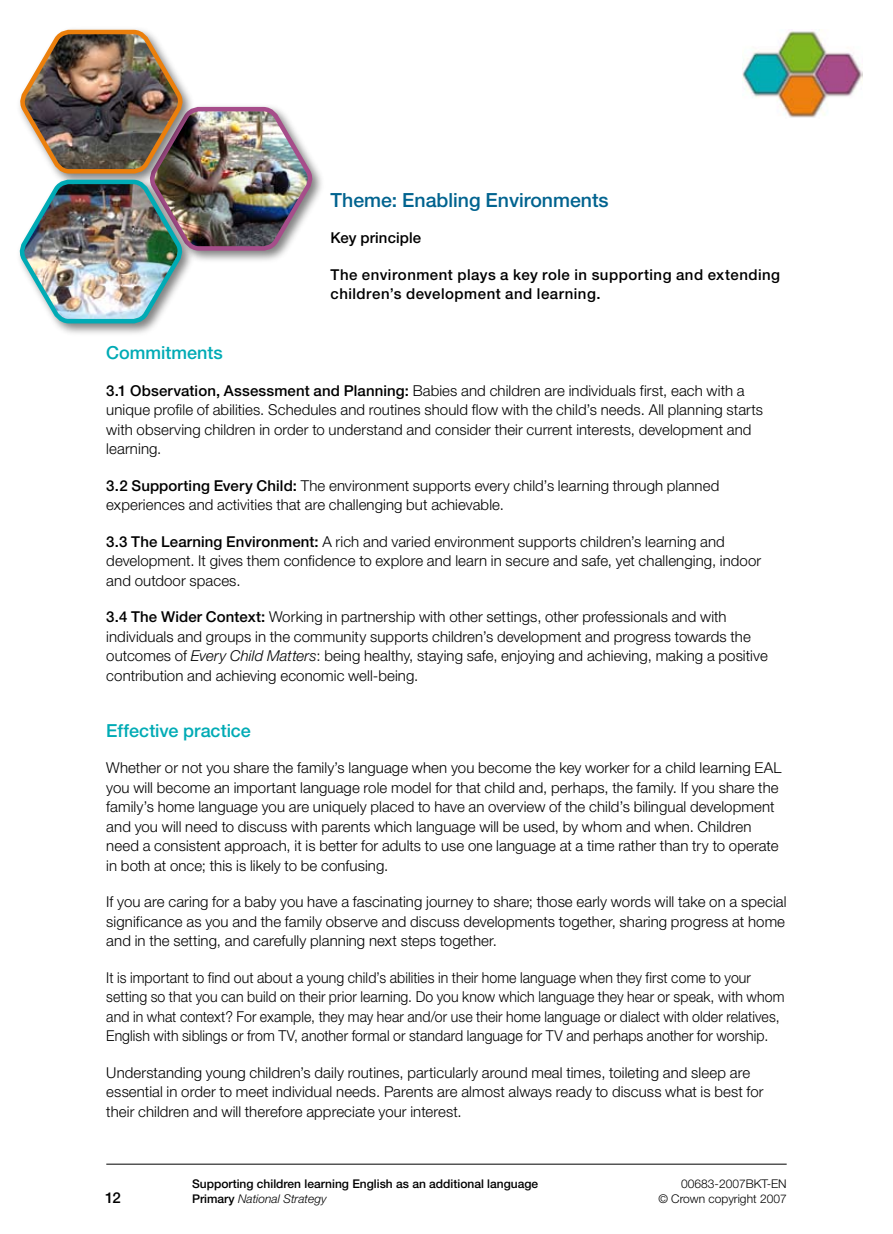
<style>
.page{position:relative;width:893px;height:1234px;background:#fff}
.page>*{position:absolute;margin:0;border:0;box-sizing:border-box;transform-origin:0 0}
.t1{font:500 19.5px "Helvetica Neue LT";color:#00638f}
.t2{font:500 18px "Helvetica Neue LT";color:#00abb5}
.t3{font:300 15px/19.5px "Helvetica Neue LT";letter-spacing:.005em;color:#000}
.t4{font:300 15px/19.5px "Helvetica Neue LT";letter-spacing:.005em;color:#000;scale:.94 1}
.t5{font:500 15px/19.5px "Helvetica Neue LT";letter-spacing:.03em;color:#000}
.t6{font:500 15px "Helvetica Neue LT";letter-spacing:.005em;color:#000}
.t7{font:500 12px "Helvetica Neue LT";color:#000}
.t8{font:300 12px "Helvetica Neue LT";color:#000}
.t9{font:italic 300 12px "Helvetica Neue LT";color:#000}
.s1{font-weight:500}
.s2{font-style:italic}
.s3{font-weight:500;font-style:normal}
</style>
<div class="page">
<hr style="left:106px;top:1163px;width:681px;height:1px;background:#000">
<img style="left:742px;top:31px;width:121px;height:87px">
<div style="left:145px;top:102px;width:181px;height:162px;background:#000;opacity:.5"></div>
<div style="left:15px;top:175px;width:181px;height:162px;background:#000;opacity:.5"></div>
<img style="left:18px;top:29px;width:296px;height:301px">
<h1 class="t1" style="left:331px;top:188px;width:280px">Theme: Enabling Environments</h1>
<p class="t6" style="left:331px;top:229px;width:92px">Key principle</p>
<p class="t5" style="left:331px;top:264px;width:451px">The environment plays a key role in supporting and extending children’s development and learning.</p>
<p class="t2" style="left:106px;top:342px;width:118px">Commitments</p>
<p class="t3" style="left:106px;top:380px;width:658px"><span class="s1">3.1 Observation, Assessment and Planning:</span> Babies and children are individuals first, each with a unique profile of abilities. Schedules and routines should flow with the child’s needs. All planning starts with observing children in order to understand and consider their current interests, development and learning.</p>
<p class="t3" style="left:106px;top:475px;width:614px"><span class="s1">3.2 Supporting Every Child:</span> The environment supports every child’s learning through planned experiences and activities that are challenging but achievable.</p>
<p class="t3" style="left:106px;top:531px;width:656px"><span class="s1">3.3 The Learning Environment:</span> A rich and varied environment supports children’s learning and development. It gives them confidence to explore and learn in secure and safe, yet challenging, indoor and outdoor spaces.</p>
<p class="t3" style="left:106px;top:607px;width:663px"><span class="s1">3.4 The Wider Context:</span> Working in partnership with other settings, other professionals and with individuals and groups in the community supports children’s development and progress towards the outcomes of <span class="s2">Every Child Matters</span>: being healthy, staying safe, enjoying and achieving, making a positive contribution and achieving economic well-being.</p>
<p class="t2" style="left:106px;top:719px;width:146px">Effective practice</p>
<p class="t3" style="left:106px;top:757px;width:677px">Whether or not you share the family’s language when you become the key worker for a child learning EAL you will become an important language role model for that child and, perhaps, the family. If you share the family’s home language you are uniquely placed to have an overview of the child’s bilingual development and you will need to discuss with parents which language will be used, by whom and when. Children need a consistent approach, it is better for adults to use one language at a time rather than try to operate in both at once; this is likely to be confusing.</p>
<p class="t3" style="left:106px;top:891px;width:682px;text-align:justify">If you are caring for a baby you have a fascinating journey to share; those early words will take on a special significance as you and the family observe and discuss developments together, sharing progress at home and in the setting, and carefully planning next steps together.</p>
<p class="t4" style="left:106px;top:967px;width:723px">It is important to find out about a young child’s abilities in their home language when they first come to your setting so that you can build on their prior learning. Do you know which language they hear or speak, with whom and in what context? For example, they may hear and/or use their home language or dialect with older relatives, English with siblings or from TV, another formal or standard language for TV and perhaps another for worship.</p>
<p class="t3" style="left:106px;top:1062px;width:659px">Understanding young children’s daily routines, particularly around meal times, toileting and sleep are essential in order to meet individual needs. Parents are almost always ready to discuss what is best for their children and will therefore appreciate your interest.</p>
<p class="t7" style="left:192px;top:1176px;width:348px">Supporting children learning English as an additional language</p>
<p class="t8" style="left:681px;top:1175px;width:107px">00683-2007BKT-EN</p>
<p class="t5" style="left:105px;top:1186px;width:17px">12</p>
<p class="t9" style="left:192px;top:1191px;width:136px"><span class="s3">Primary</span> National Strategy</p>
<p class="t8" style="left:658px;top:1190px;width:130px">© Crown copyright 2007</p>
</div>
